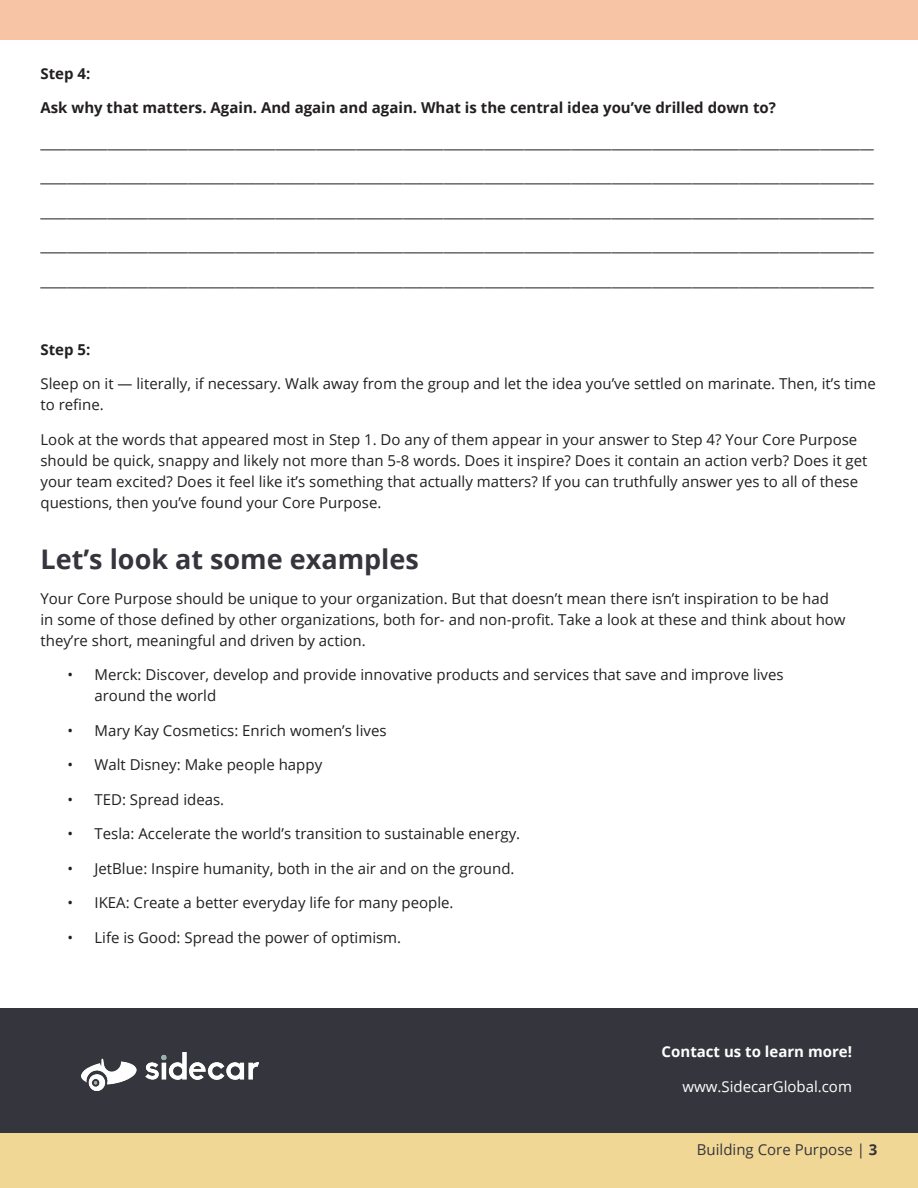
<style>
.page{position:relative;width:918px;height:1188px;background:#fff}
.page>*{position:absolute;margin:0;border:0;box-sizing:border-box;transform-origin:0 0}
.subhead{font:700 27px "Open Sans";color:#35353d}
.body{font:15px/21px "Open Sans";color:#231f20}
.body-2{font:700 15px "Open Sans";color:#231f20}
.t1{font:15px "Open Sans";color:#35353d}
.t2{font:700 15px "Open Sans";color:#fff}
.t3{font:15px "Open Sans";color:#fff}
.s1{font-weight:700}
</style>
<div class="page">
<div style="left:0;top:0;width:918px;height:40px;background:#f7c4a5"></div>
<div style="left:0;top:1132px;width:918px;height:56px;background:#f0d795"></div>
<div style="left:0;top:1008px;width:918px;height:124px;background:#35353d"></div>
<img style="left:82px;top:1052px;width:176px;height:38px">
<p class="body-2" style="left:40px;top:63px;width:51px">Step 4:</p>
<p class="body-2" style="left:40px;top:97px;width:737px">Ask why that matters. Again. And again and again. What is the central idea you’ve drilled down to?</p>
<p class="body" style="left:40px;top:132px;width:835px">____________________________________________________________________________________________________________________________</p>
<p class="body" style="left:40px;top:166px;width:835px">____________________________________________________________________________________________________________________________</p>
<p class="body" style="left:40px;top:201px;width:835px">____________________________________________________________________________________________________________________________</p>
<p class="body" style="left:40px;top:235px;width:835px">____________________________________________________________________________________________________________________________</p>
<p class="body" style="left:40px;top:270px;width:835px">____________________________________________________________________________________________________________________________</p>
<p class="body-2" style="left:40px;top:339px;width:51px">Step 5:</p>
<p class="body" style="left:40px;top:373px;width:837px">Sleep on it — literally, if necessary. Walk away from the group and let the idea you’ve settled on marinate. Then, it’s time to refine.</p>
<p class="body" style="left:40px;top:429px;width:829px">Look at the words that appeared most in Step 1. Do any of them appear in your answer to Step 4? Your Core Purpose should be quick, snappy and likely not more than 5-8 words. Does it inspire? Does it contain an action verb? Does it get your team excited? Does it feel like it’s something that actually matters? If you can truthfully answer yes to all of these questions, then you’ve found your Core Purpose.</p>
<p class="subhead" style="left:40px;top:541px;width:380px">Let’s look at some examples</p>
<p class="body" style="left:40px;top:588px;width:807px">Your Core Purpose should be unique to your organization. But that doesn’t mean there isn’t inspiration to be had in some of those defined by other organizations, both for- and non-profit. Take a look at these and think about how they’re short, meaningful and driven by action.</p>
<p class="body" style="left:94px;top:664px;width:691px;text-indent:-27px">• Merck: Discover, develop and provide innovative products and services that save and improve lives around the world</p>
<p class="body" style="left:68px;top:720px;width:321px">• Mary Kay Cosmetics: Enrich women’s lives</p>
<p class="body" style="left:68px;top:754px;width:256px">• Walt Disney: Make people happy</p>
<p class="body" style="left:68px;top:789px;width:158px">• TED: Spread ideas.</p>
<p class="body" style="left:68px;top:823px;width:454px">• Tesla: Accelerate the world’s transition to sustainable energy.</p>
<p class="body" style="left:68px;top:858px;width:449px">• JetBlue: Inspire humanity, both in the air and on the ground.</p>
<p class="body" style="left:68px;top:892px;width:388px">• IKEA: Create a better everyday life for many people.</p>
<p class="body" style="left:68px;top:927px;width:335px">• Life is Good: Spread the power of optimism.</p>
<p class="t2" style="left:662px;top:1041px;width:192px">Contact us to learn more!</p>
<p class="t3" style="left:683px;top:1076px;width:171px">www.SidecarGlobal.com</p>
<p class="t1" style="left:697px;top:1139px;width:182px">Building Core Purpose | <span class="s1">3</span></p>
</div>
